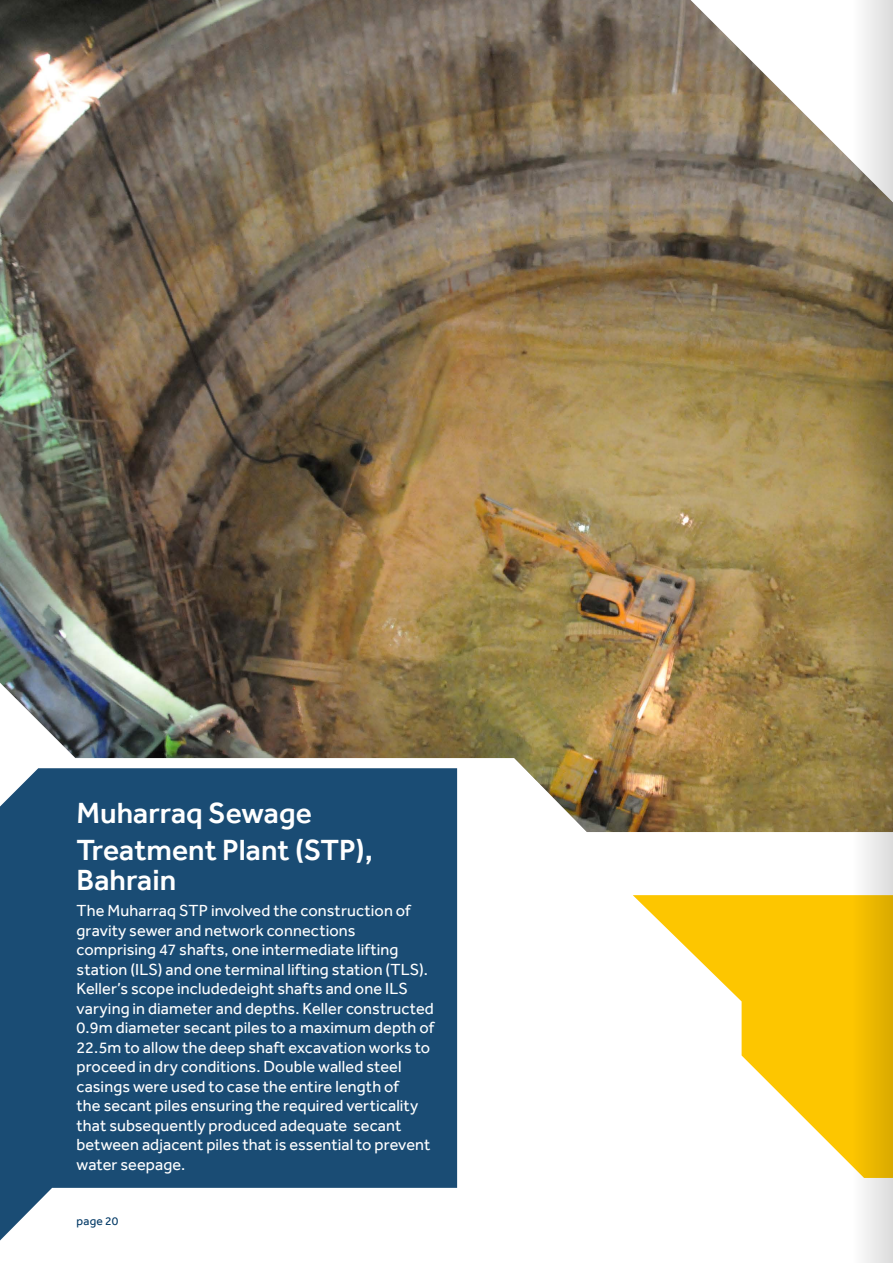
<style>
.page{position:relative;width:893px;height:1263px;background:#fff}
.page>*{position:absolute;margin:0;border:0;box-sizing:border-box;transform-origin:0 0}
.t1{font:500 30px/36.8px "Effra";color:#fff}
.t2{font:16.5px/19.5px "Effra";letter-spacing:.005em;color:#fff}
.t3{font:12px "Effra";letter-spacing:.02em;color:#003865}
</style>
<div class="page">
<svg style="left:0;top:832px;width:457px;height:409px;background:#366185"></svg>
<img style="left:0;top:0;width:851px;height:832px">
<svg style="left:633px;top:895px;width:218px;height:270px"></svg>
<svg style="left:851px;top:0;width:42px;height:1263px;background:#baa463"></svg>
<h1 class="t1" style="left:77px;top:795px;width:298px">Muharraq Sewage<br>Treatment Plant (STP),</h1>
<h1 class="t1" style="left:77px;top:861px;width:101px">Bahrain</h1>
<p class="t2" style="left:77px;top:901px;width:359px">The Muharraq STP involved the construction of gravity sewer and network connections comprising 47 shafts, one intermediate lifting station (ILS) and one terminal lifting station (TLS).<br>Keller’s scope includedeight shafts and one ILS varying in diameter and depths. Keller constructed 0.9m diameter secant piles to a maximum depth of 22.5m to allow the deep shaft excavation works to proceed in dry conditions. Double walled steel casings were used to case the entire length of<br>the secant piles ensuring the required verticality that subsequently produced adequate secant between adjacent piles that is essential to prevent water seepage.</p>
<p class="t3" style="left:77px;top:1213px;width:43px">page 20</p>
</div>
